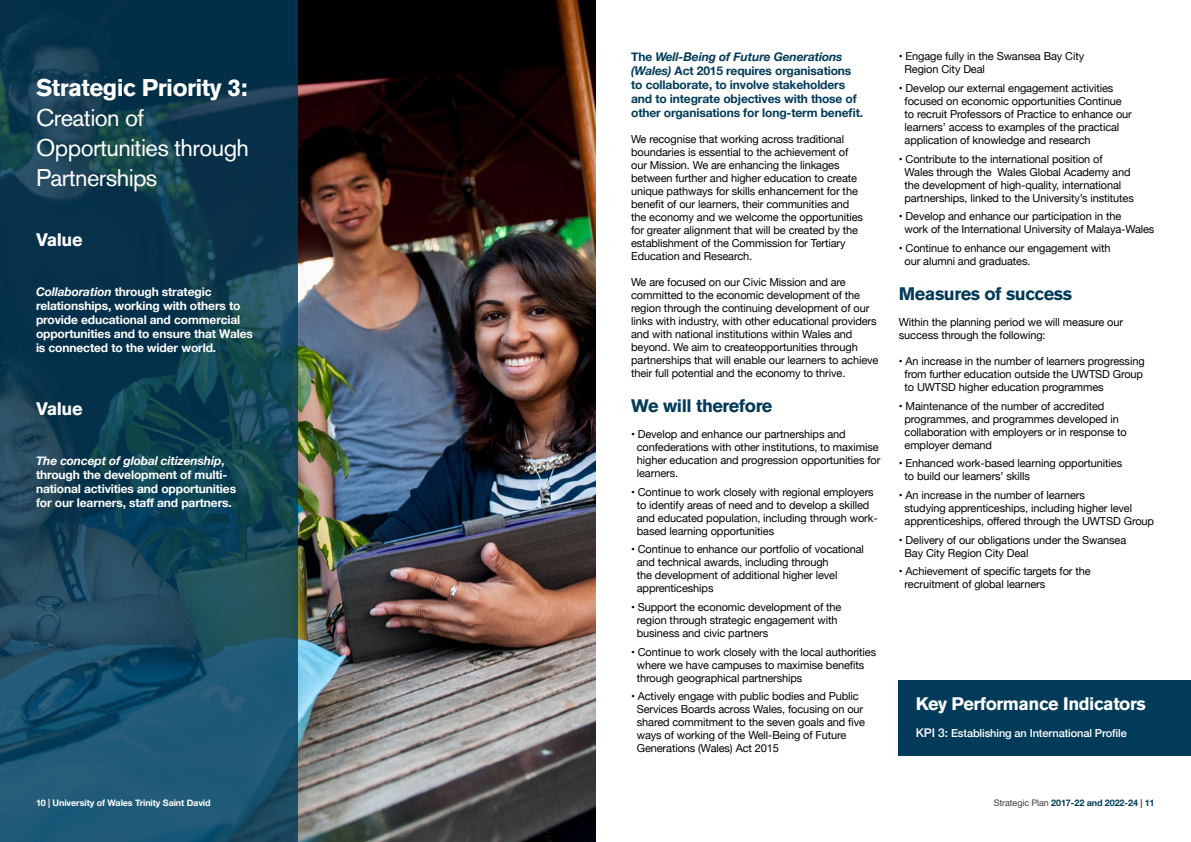
<style>
.page{position:relative;width:1191px;height:842px;background:#fff}
.page>*{position:absolute;margin:0;border:0;box-sizing:border-box;transform-origin:0 0}
.t1{font:24px/30px "Akzidenz Grotesk BQ";letter-spacing:-.025em;color:#fff}
.t2{font:700 24px "Akzidenz Grotesk BQ";letter-spacing:-.025em;color:#fff}
.t3{font:700 18px "Akzidenz Grotesk BQ";letter-spacing:-.025em;color:#fff}
.t4{font:700 18px "Akzidenz Grotesk BQ";letter-spacing:-.025em;color:#023b59}
.t5{font:700 12px/14px "Helvetica Neue";letter-spacing:-.01em;color:#fff}
.t6{font:700 12px/14px "Helvetica Neue";letter-spacing:-.01em;color:#023b59}
.t7{font:italic 700 12px "Helvetica Neue";letter-spacing:-.01em;color:#023b59}
.t8{font:11px/13px "Helvetica Neue";letter-spacing:-.01em;color:#000}
.t9{font:500 11px "Helvetica Neue";letter-spacing:-.01em;color:#fff}
.t10{font:700 9px "Helvetica Neue";letter-spacing:-.01em;color:#fff}
.t11{font:700 9px "Helvetica Neue";letter-spacing:-.01em;color:#023b59}
.s1{font-style:italic}
.s2{font-style:normal}
.s3{font-size:12px}
.s4{font-weight:400;color:#3c3c3b}
.s5{color:#3c3c3b}
</style>
<div class="page">
<img style="left:298px;top:0;width:297px;height:842px">
<svg style="left:0;top:0;width:298px;height:842px;background:#134258"></svg>
<div style="left:899px;top:679px;width:292px;height:76px;background:#023b59"></div>
<p class="t2" style="left:36px;top:74px;width:213px">Strategic Priority 3:</p>
<p class="t1" style="left:36px;top:103px;width:215px">Creation of<br>Opportunities through<br>Partnerships</p>
<p class="t3" style="left:36px;top:230px;width:48px">Value</p>
<p class="t5" style="left:36px;top:285px;width:218px"><span class="s1">Collaboration</span> through strategic relationships, working with others to provide educational and commercial opportunities and to ensure that Wales is connected to the wider world.</p>
<p class="t3" style="left:36px;top:398px;width:48px">Value</p>
<p class="t5" style="left:36px;top:454px;width:202px"><span class="s1">The concept of global citizenship</span>, through the development of multi&shy;national activities and opportunities for our learners, staff and partners.</p>
<p class="t7" style="left:631px;top:47px;width:213px"><span class="s2">The</span> Well-Being of Future Generations</p>
<p class="t6" style="left:631px;top:64px;width:222px"><span class="s1">(Wales)</span> Act 2015 requires organisations</p>
<p class="t6" style="left:631px;top:78px;width:216px">to collaborate, to involve stakeholders</p>
<p class="t6" style="left:631px;top:92px;width:233px">and to integrate objectives with those of other organisations for long-term benefit.</p>
<p class="t8" style="left:631px;top:133px;width:219px">We recognise that working across traditional boundaries is essential to the achievement of</p>
<p class="t8" style="left:631px;top:159px;width:210px">our Mission. We are enhancing the linkages</p>
<p class="t8" style="left:631px;top:172px;width:233px">between further and higher education to create unique pathways for skills enhancement for the benefit of our learners, their communities and the economy and we welcome the opportunities for greater alignment that will be created by the establishment of the Commission for Tertiary Education and Research.</p>
<p class="t8" style="left:631px;top:276px;width:249px">We are focused on our Civic Mission and are committed to the economic development of the region through the continuing development of our links with industry, with other educational providers and with national institutions within Wales and beyond. We aim to createopportunities through partnerships that will enable our learners to achieve their full potential and the economy to thrive.</p>
<p class="t4" style="left:631px;top:395px;width:143px">We will therefore</p>
<p class="t8" style="left:631px;top:428px;width:216px">• Develop and enhance our partnerships and</p>
<p class="t8" style="left:637px;top:441px;width:245px">confederations with other institutions, to maximise higher education and progression opportunities for learners.</p>
<p class="t8" style="left:631px;top:486px;width:244px">• Continue to work closely with regional employers</p>
<p class="t8" style="left:637px;top:499px;width:242px">to identify areas of need and to develop a skilled and educated population, including through work&shy;based learning opportunities</p>
<p class="t8" style="left:631px;top:544px;width:234px">• Continue to enhance our portfolio of vocational</p>
<p class="t8" style="left:637px;top:557px;width:202px">and technical awards, including through the development of additional higher level apprenticeships</p>
<p class="t8" style="left:631px;top:601px;width:212px">• Support the economic development of the</p>
<p class="t8" style="left:637px;top:614px;width:202px">region through strategic engagement with</p>
<p class="t8" style="left:637px;top:627px;width:133px">business and civic partners</p>
<p class="t8" style="left:631px;top:646px;width:247px">• Continue to work closely with the local authorities</p>
<p class="t8" style="left:637px;top:659px;width:229px">where we have campuses to maximise benefits through geographical partnerships</p>
<p class="t8" style="left:631px;top:691px;width:229px">• Actively engage with public bodies and Public</p>
<p class="t8" style="left:637px;top:704px;width:230px">Services Boards across Wales, focusing on our shared commitment to the seven goals and five ways of working of the Well-Being of Future Generations (Wales) Act 2015</p>
<p class="t8" style="left:899px;top:51px;width:187px">• Engage fully in the Swansea Bay City</p>
<p class="t8" style="left:904px;top:64px;width:82px">Region City Deal</p>
<p class="t8" style="left:899px;top:82px;width:216px">• Develop our external engagement activities</p>
<p class="t8" style="left:904px;top:95px;width:229px">focused on economic opportunities Continue to recruit Professors of Practice to enhance our learners’ access to examples of the practical application of knowledge and research</p>
<p class="t8" style="left:899px;top:153px;width:205px">• Contribute to the international position of</p>
<p class="t8" style="left:904px;top:166px;width:231px">Wales through the Wales Global Academy and the development of high-quality, international partnerships, linked to the University’s institutes</p>
<p class="t8" style="left:899px;top:211px;width:224px">• Develop and enhance our participation in the</p>
<p class="t8" style="left:904px;top:224px;width:251px">work of the International University of Malaya-Wales</p>
<p class="t8" style="left:899px;top:242px;width:213px">• Continue to enhance our engagement with</p>
<p class="t8" style="left:904px;top:255px;width:127px">our alumni and graduates.</p>
<p class="t4" style="left:899px;top:283px;width:175px">Measures of success</p>
<p class="t8" style="left:899px;top:316px;width:226px">Within the planning period we will measure our success through the following:</p>
<p class="t8" style="left:899px;top:355px;width:247px">• An increase in the number of learners progressing</p>
<p class="t8" style="left:904px;top:368px;width:240px">from further education outside the UWTSD Group to UWTSD higher education programmes</p>
<p class="t8" style="left:899px;top:400px;width:207px">• Maintenance of the number of accredited</p>
<p class="t8" style="left:904px;top:413px;width:224px">programmes, and programmes developed in collaboration with employers or in response to employer demand</p>
<p class="t8" style="left:899px;top:458px;width:225px">• Enhanced work-based learning opportunities</p>
<p class="t8" style="left:904px;top:471px;width:127px">to build our learners’ skills</p>
<p class="t8" style="left:899px;top:489px;width:188px">• An increase in the number of learners</p>
<p class="t8" style="left:904px;top:502px;width:251px">studying apprenticeships, including higher level apprenticeships, offered through the UWTSD Group</p>
<p class="t8" style="left:899px;top:534px;width:229px">• Delivery of our obligations under the Swansea</p>
<p class="t8" style="left:904px;top:547px;width:125px">Bay City Region City Deal</p>
<p class="t8" style="left:899px;top:566px;width:193px">• Achievement of specific targets for the</p>
<p class="t8" style="left:904px;top:579px;width:142px">recruitment of global learners</p>
<p class="t3" style="left:916px;top:694px;width:231px">Key Performance Indicators</p>
<p class="t9" style="left:916px;top:725px;width:212px"><span class="s3">KPI 3:</span> Establishing an International Profile</p>
<p class="t10" style="left:36px;top:796px;width:176px">10 | University of Wales Trinity Saint David</p>
<p class="t11" style="left:993px;top:796px;width:162px"><span class="s4">Strategic Plan</span> 2017-22 and 2022-24 <span class="s5">|</span> 11</p>
</div>
